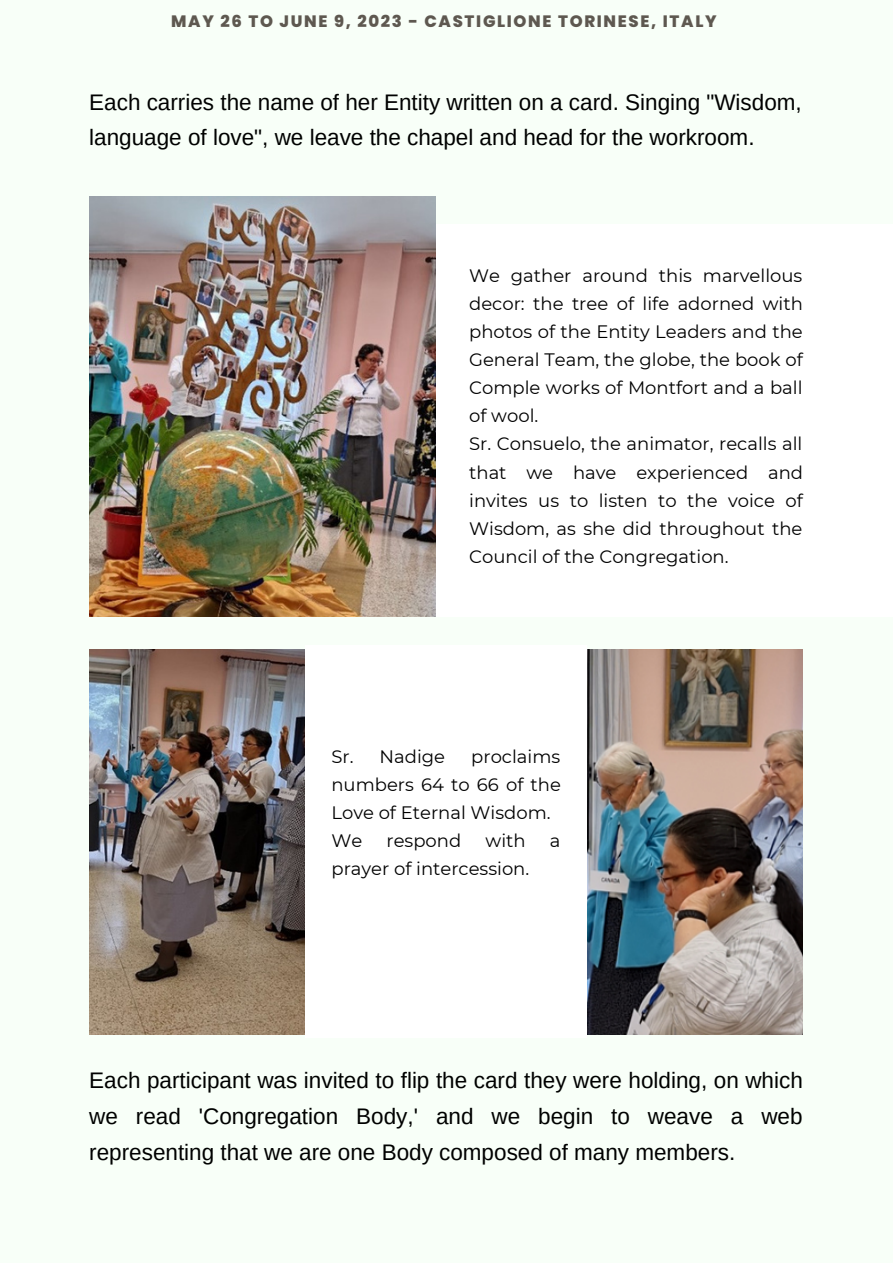
<style>
.page{position:relative;width:893px;height:1264px;background:#fff}
.page>*{position:absolute;margin:0;border:0;box-sizing:border-box;transform-origin:0 0}
.t1{font:22.5px/36px "Arimo";color:#000}
.t2{font:18px/28px "Montserrat";color:#000;text-align:justify}
.t3{font:800 16.5px "Poppins";letter-spacing:.1em;color:#5e5850}
</style>
<div class="page">
<div style="left:0;top:0;width:892px;height:1262px;background:#f8fff8"></div>
<div style="left:436px;top:224px;width:456px;height:392px;background:#fff"></div>
<img style="left:89px;top:196px;width:346px;height:421px">
<img style="left:587px;top:649px;width:215px;height:385px">
<img style="left:89px;top:649px;width:216px;height:385px">
<div style="left:306px;top:645px;width:281px;height:392px;background:#fff"></div>
<p class="t3" style="left:171px;top:10px;width:547px">MAY 26 TO JUNE 9, 2023 - CASTIGLIONE TORINESE, ITALY</p>
<p class="t1" style="left:89px;top:84px;width:714px">Each carries the name of her Entity written on a card. Singing "Wisdom, language of love", we leave the chapel and head for the workroom.</p>
<p class="t2" style="left:469px;top:261px;width:335px">We gather around this marvellous decor: the tree of life adorned with photos of the Entity Leaders and the General Team, the globe, the book of Comple works of Montfort and a ball of wool.</p>
<p class="t2" style="left:469px;top:430px;width:335px">Sr. Consuelo, the animator, recalls all that we have experienced and invites us to listen to the voice of Wisdom, as she did throughout the Council of the Congregation.</p>
<p class="t2" style="left:331px;top:742px;width:231px;text-indent:140px">proclaims numbers 64 to 66 of the Love of Eternal Wisdom.</p>
<p class="t2" style="left:331px;top:826px;width:32px">We</p>
<p class="t2" style="left:386px;top:826px;width:76px">respond</p>
<p class="t2" style="left:485px;top:826px;width:42px">with</p>
<p class="t2" style="left:550px;top:826px;width:12px">a</p>
<p class="t2" style="left:331px;top:854px;width:199px">prayer of intercession.</p>
<p class="t2" style="left:331px;top:742px;width:115px">Sr. Nadige</p>
<p class="t1" style="left:89px;top:1061px;width:715px;text-align:justify">Each participant was invited to flip the card they were holding, on which we read 'Congregation Body,' and we begin to weave a web representing that we are one Body composed of many members.</p>
</div>
